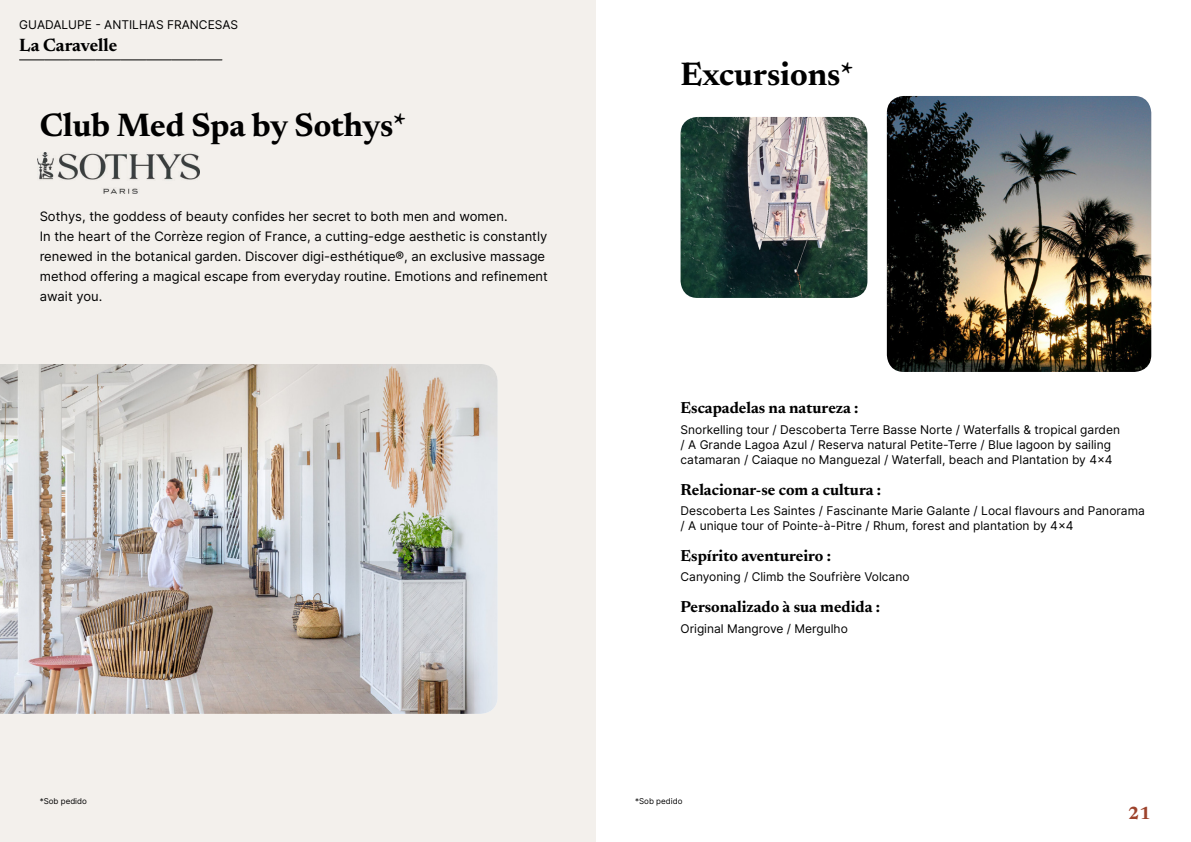
<style>
.page{position:relative;width:1191px;height:842px;background:#fff}
.page>*{position:absolute;margin:0;border:0;box-sizing:border-box;transform-origin:0 0}
.t1{font:700 33px "Newsreader 24 pt";color:#000}
.t2{font:700 18px "Newsreader 24 pt";color:#000}
.t3{font:700 18px "Newsreader 24 pt";color:#9d432c}
.t4{font:700 16px "Newsreader 24 pt";color:#000}
.t5{font:13px/20px "Inter";color:#000}
.t6{font:12px/15px "Inter";color:#000}
.t7{font:8px "Inter";color:#000}
</style>
<div class="page">
<div style="left:0;top:0;width:595px;height:842px;background:#f3f0ec"></div>
<img style="left:0;top:364px;width:497px;height:350px">
<img style="left:680px;top:117px;width:187px;height:181px">
<img style="left:887px;top:96px;width:264px;height:276px">
<svg style="left:20px;top:60px;width:202px;height:1px"></svg>
<img style="left:38px;top:152px;width:161px;height:42px">
<p class="t6" style="left:19px;top:16px;width:220px">GUADALUPE - ANTILHAS FRANCESAS</p>
<h2 class="t2" style="left:19px;top:32px;width:100px">La Caravelle</h2>
<h1 class="t1" style="left:40px;top:101px;width:368px">Club Med Spa by Sothys*</h1>
<p class="t5" style="left:40px;top:206px;width:510px">Sothys, the goddess of beauty confides her secret to both men and women.<br>In the heart of the Corrèze region of France, a cutting-edge aesthetic is constantly renewed in the botanical garden. Discover digi-esthétique®, an exclusive massage method offering a magical escape from everyday routine. Emotions and refinement await you.</p>
<p class="t7" style="left:40px;top:795px;width:49px">*Sob pedido</p>
<h1 class="t1" style="left:680px;top:50px;width:175px">Excursions*</h1>
<h3 class="t4" style="left:680px;top:397px;width:179px">Escapadelas na natureza :</h3>
<p class="t6" style="left:680px;top:422px;width:441px">Snorkelling tour / Descoberta Terre Basse Norte / Waterfalls &amp; tropical garden / A Grande Lagoa Azul / Reserva natural Petite-Terre / Blue lagoon by sailing catamaran / Caiaque no Manguezal / Waterfall, beach and Plantation by 4x4</p>
<h3 class="t4" style="left:680px;top:478px;width:202px">Relacionar-se com a cultura :</h3>
<p class="t6" style="left:680px;top:503px;width:466px">Descoberta Les Saintes / Fascinante Marie Galante / Local flavours and Panorama / A unique tour of Pointe-à-Pitre / Rhum, forest and plantation by 4x4</p>
<h3 class="t4" style="left:680px;top:544px;width:152px">Espírito aventureiro :</h3>
<p class="t6" style="left:680px;top:569px;width:230px">Canyoning / Climb the Soufrière Volcano</p>
<h3 class="t4" style="left:680px;top:595px;width:201px">Personalizado à sua medida :</h3>
<p class="t6" style="left:680px;top:620px;width:169px">Original Mangrove / Mergulho</p>
<p class="t7" style="left:635px;top:795px;width:49px">*Sob pedido</p>
<h2 class="t3" style="left:1128px;top:800px;width:24px">21</h2>
</div>
